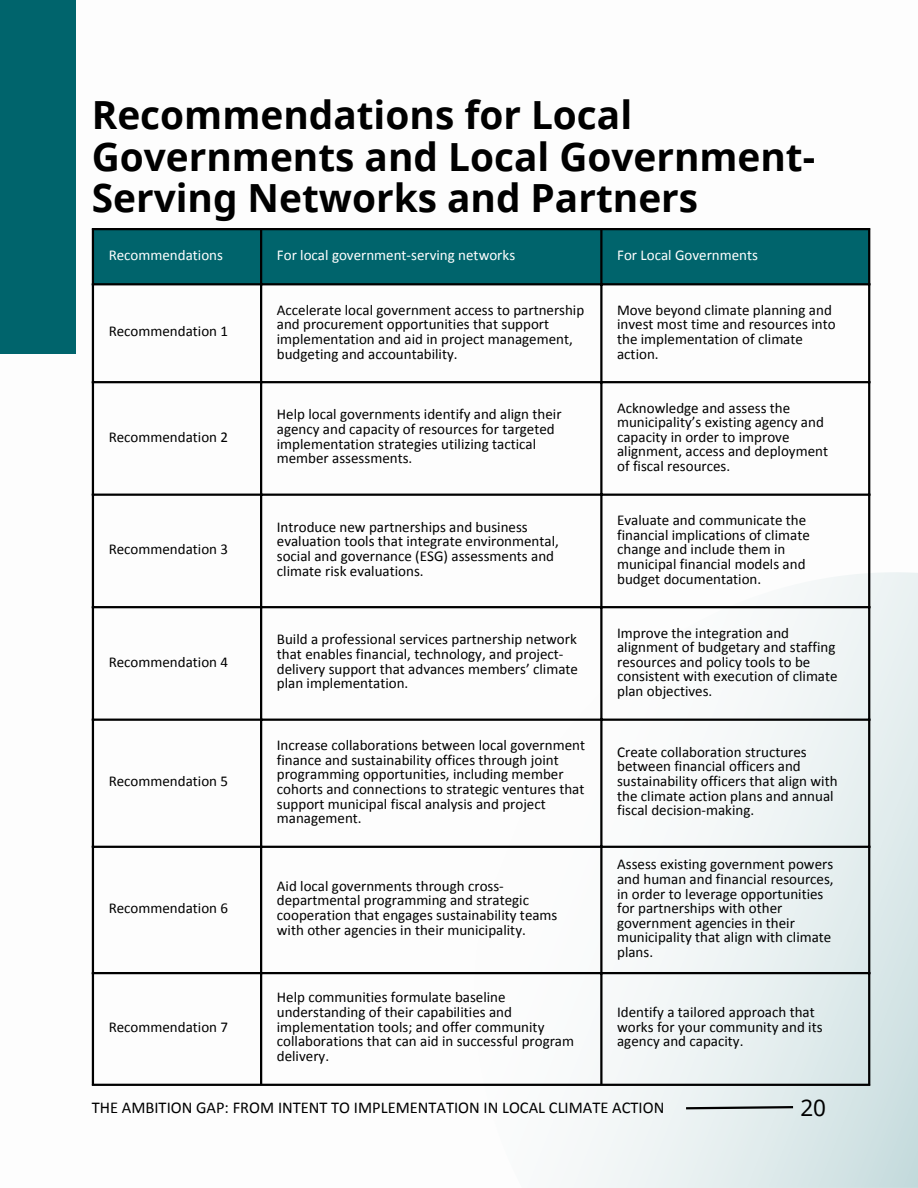
<style>
.page{position:relative;width:918px;height:1188px;background:#fff}
.page>*{position:absolute;margin:0;border:0;box-sizing:border-box;transform-origin:0 0}
.t1{font:700 38.85px/41.4px "Noto Sans";color:#000}
.t2{font:22.5px "Noto Sans";color:#000}
.t3{font:16.5px "Calibri";color:#000}
.t4{font:15px/14.7px "Calibri";color:#000}
.t5{font:15px "Calibri";color:#fff}
</style>
<div class="page">
<div style="left:0;top:0;width:76px;height:354px;background:#00646c"></div>
<svg style="left:349px;top:447px;width:569px;height:741px"></svg>
<svg style="left:684px;top:1105px;width:111px;height:6px"></svg>
<div style="left:94px;top:230px;width:774px;height:53px;background:#00646c"></div>
<hr style="left:92px;top:230px;width:2px;height:854px;background:#000">
<hr style="left:260px;top:230px;width:2px;height:854px;background:#000">
<hr style="left:600px;top:230px;width:3px;height:854px;background:#000">
<hr style="left:868px;top:230px;width:2px;height:854px;background:#000">
<hr style="left:92px;top:228px;width:778px;height:2px;background:#000">
<hr style="left:92px;top:283px;width:778px;height:2px;background:#000">
<hr style="left:92px;top:381px;width:778px;height:2px;background:#000">
<hr style="left:92px;top:494px;width:778px;height:2px;background:#000">
<hr style="left:92px;top:606px;width:778px;height:2px;background:#000">
<hr style="left:92px;top:719px;width:778px;height:2px;background:#000">
<hr style="left:92px;top:846px;width:778px;height:2px;background:#000">
<hr style="left:92px;top:972px;width:778px;height:2px;background:#000">
<hr style="left:92px;top:1084px;width:778px;height:2px;background:#000">
<p class="t1" style="left:92px;top:93px;width:725px">Recommendations for Local<br>Governments and Local Government-<br>Serving Networks and Partners</p>
<p class="t5" style="left:109px;top:248px;width:116px">Recommendations</p>
<p class="t5" style="left:277px;top:248px;width:240px">For local government-serving networks</p>
<p class="t5" style="left:617px;top:248px;width:142px">For Local Governments</p>
<p class="t4" style="left:109px;top:325px;width:121px">Recommendation 1</p>
<p class="t4" style="left:109px;top:431px;width:121px">Recommendation 2</p>
<p class="t4" style="left:109px;top:543px;width:121px">Recommendation 3</p>
<p class="t4" style="left:109px;top:656px;width:121px">Recommendation 4</p>
<p class="t4" style="left:109px;top:775px;width:121px">Recommendation 5</p>
<p class="t4" style="left:109px;top:902px;width:121px">Recommendation 6</p>
<p class="t4" style="left:109px;top:1021px;width:121px">Recommendation 7</p>
<p class="t4" style="left:277px;top:304px;width:309px">Accelerate local government access to partnership and procurement opportunities that support implementation and aid in project management, budgeting and accountability.</p>
<p class="t4" style="left:617px;top:304px;width:220px">Move beyond climate planning and invest most time and resources into the implementation of climate action.</p>
<p class="t4" style="left:277px;top:408px;width:286px">Help local governments identify and align their agency and capacity of resources for targeted implementation strategies utilizing tactical member assessments.</p>
<p class="t4" style="left:617px;top:401px;width:212px">Acknowledge and assess the municipality’s existing agency and capacity in order to improve alignment, access and deployment of fiscal resources.</p>
<p class="t4" style="left:277px;top:521px;width:283px">Introduce new partnerships and business evaluation tools that integrate environmental, social and governance (ESG) assessments and climate risk evaluations.</p>
<p class="t4" style="left:617px;top:514px;width:194px">Evaluate and communicate the financial implications of climate change and include them in municipal financial models and budget documentation.</p>
<p class="t4" style="left:277px;top:633px;width:303px">Build a professional services partnership network that enables financial, technology, and project&shy;delivery support that advances members’ climate plan implementation.</p>
<p class="t4" style="left:617px;top:626px;width:222px">Improve the integration and alignment of budgetary and staffing resources and policy tools to be consistent with execution of climate plan objectives.</p>
<p class="t4" style="left:277px;top:739px;width:310px">Increase collaborations between local government finance and sustainability offices through joint programming opportunities, including member cohorts and connections to strategic ventures that support municipal fiscal analysis and project management.</p>
<p class="t4" style="left:617px;top:746px;width:222px">Create collaboration structures between financial officers and sustainability officers that align with the climate action plans and annual fiscal decision-making.</p>
<p class="t4" style="left:277px;top:880px;width:282px">Aid local governments through cross&shy;departmental programming and strategic cooperation that engages sustainability teams with other agencies in their municipality.</p>
<p class="t4" style="left:277px;top:991px;width:299px">Help communities formulate baseline understanding of their capabilities and implementation tools; and offer community collaborations that can aid in successful program delivery.</p>
<p class="t4" style="left:617px;top:858px;width:218px">Assess existing government powers and human and financial resources, in order to leverage opportunities for partnerships with other government agencies in their municipality that align with climate plans.</p>
<p class="t4" style="left:617px;top:1006px;width:207px">Identify a tailored approach that works for your community and its agency and capacity.</p>
<p class="t3" style="left:92px;top:1100px;width:574px">THE AMBITION GAP: FROM INTENT TO IMPLEMENTATION IN LOCAL CLIMATE ACTION</p>
<h1 class="t2" style="left:800px;top:1092px;width:27px">20</h1>
</div>
